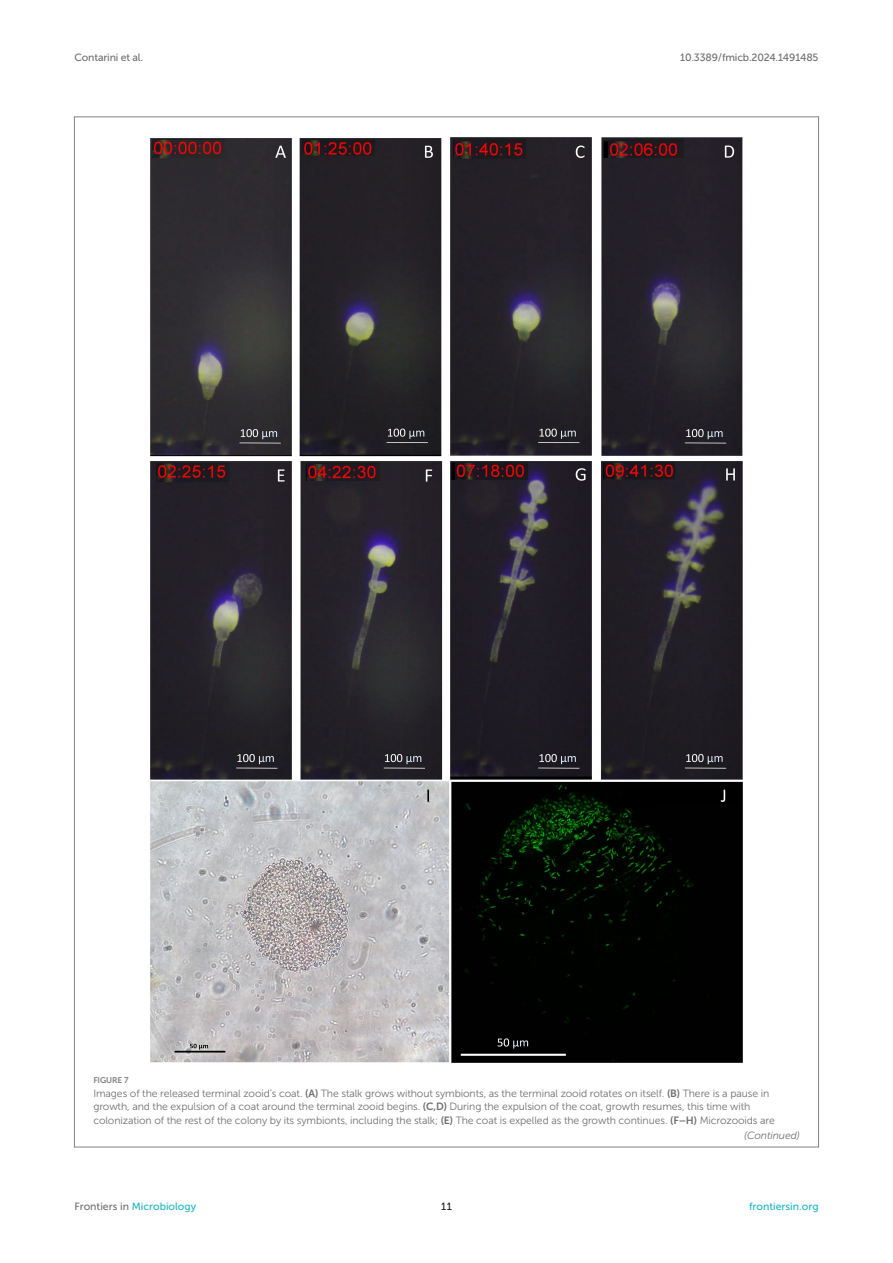
<style>
.page{position:relative;width:893px;height:1263px;background:#fff}
.page>*{position:absolute;margin:0;border:0;box-sizing:border-box;transform-origin:0 0}
.FIG_LEG{font:10.5px/13.5px "Museo Sans 300";letter-spacing:-.01em;color:#706f70}
.t1{font:10.5px "Museo Sans 500";letter-spacing:-.015em;color:#706f70}
.t2{font:10.5px "Museo Sans 500";color:#1db5c3}
.FIG_Continued{font:italic 10.5px "Museo Sans 300";letter-spacing:-.01em;color:#706f70}
.t3{font:10.5px "Museo Sans 500";color:#1b1c1b}
.FIG_HD{font:8.25px "Museo Sans 700";letter-spacing:-.01em;color:#7e7f7f}
.s1{font-family:"Museo Sans 700"}
.s2{color:#706f70}
</style>
<div class="page">
<img style="left:150px;top:137px;width:593px;height:926px">
<p class="t1" style="left:74px;top:51px;width:70px">Contarini et al.</p>
<p class="t1" style="left:680px;top:51px;width:140px">10.3389/fmicb.2024.1491485</p>
<p class="FIG_HD" style="left:93px;top:1076px;width:37px">FIGURE 7</p>
<p class="FIG_LEG" style="left:93px;top:1087px;width:683px">Images of the released terminal zooid’s coat. <span class="s1">(A)</span> The stalk grows without symbionts, as the terminal zooid rotates on itself. <span class="s1">(B)</span> There is a pause in growth, and the expulsion of a coat around the terminal zooid begins. <span class="s1">(C,D)</span> During the expulsion of the coat, growth resumes, this time with colonization of the rest of the colony by its symbionts, including the stalk; <span class="s1">(E)</span> The coat is expelled as the growth continues. <span class="s1">(F–H)</span> Microzooids are</p>
<p class="FIG_Continued" style="left:744px;top:1130px;width:57px">(Continued)</p>
<p class="t2" style="left:74px;top:1200px;width:123px"><span class="s2">Frontiers in</span> Microbiology</p>
<p class="t3" style="left:441px;top:1200px;width:12px">11</p>
<p class="t2" style="left:749px;top:1200px;width:71px">frontiersin.org</p>
</div>
